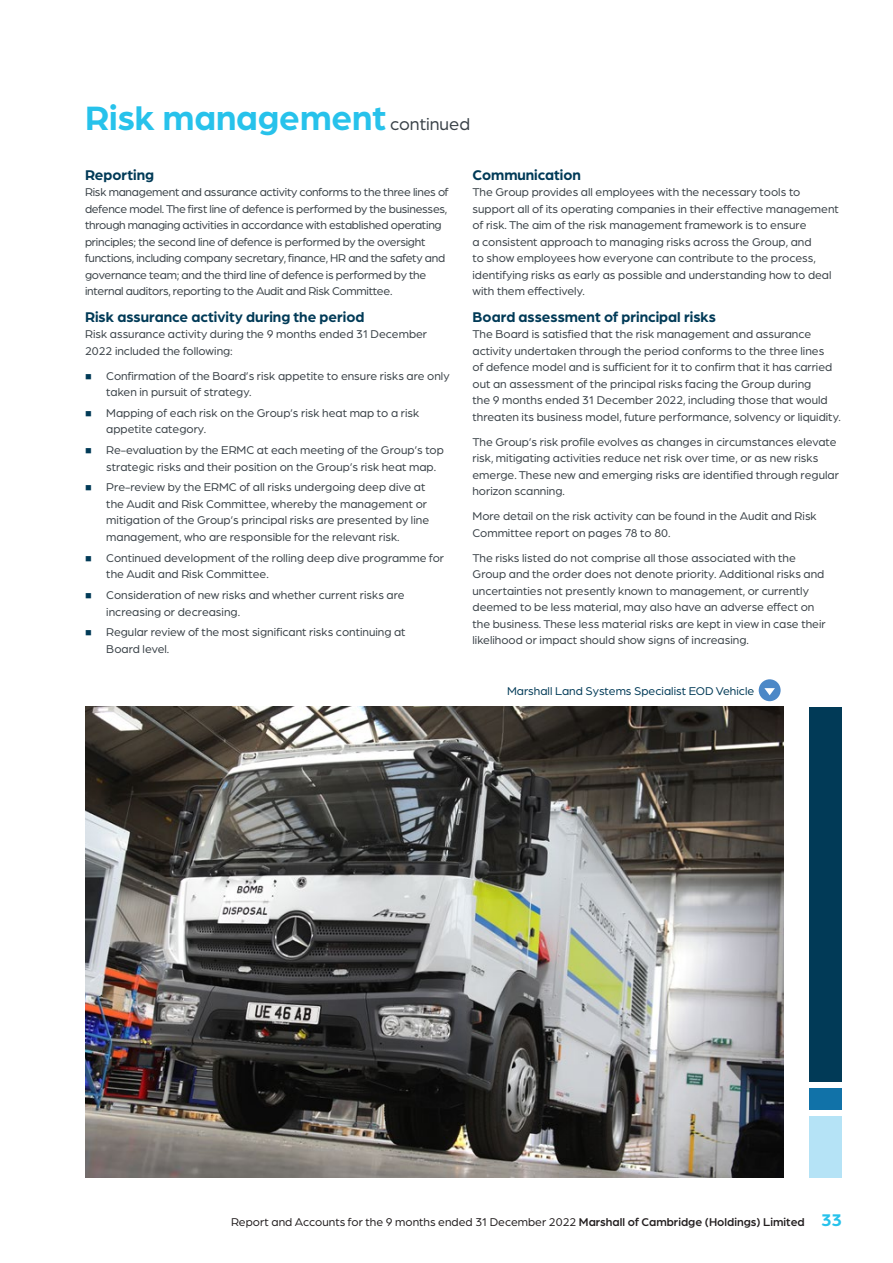
<style>
.page{position:relative;width:893px;height:1263px;background:#fff}
.page>*{position:absolute;margin:0;border:0;box-sizing:border-box;transform-origin:0 0}
.t1{font:700 36px "Arboria";color:#27c2eb}
.t2{font:700 15px "Arboria";color:#013a57}
.t3{font:12px/16.5px "Arboria";color:#394147}
.t4{font:12px/16.5px "Arboria";letter-spacing:-.02em;color:#394147}
.t5{font:12px "Arboria";color:#231f20}
.t6{font:12px "Arboria";color:#013a57}
.s1{font-weight:400;font-size:18px;color:#394147}
.s2{font-weight:500}
.s3{font-weight:700;font-size:18px;color:#27c2eb}
</style>
<div class="page">
<img style="left:85px;top:706px;width:698px;height:472px">
<div style="left:758px;top:678px;width:23px;height:24px;background:#4c88c7;border-radius:50%"></div>
<div style="left:757px;top:677px;width:25px;height:26px;border:2px solid #fff;border-radius:50%"></div>
<svg style="left:764px;top:688px;width:11px;height:7px"></svg>
<div style="left:809px;top:707px;width:33px;height:374px;background:#013a57"></div>
<div style="left:809px;top:1088px;width:33px;height:21px;background:#1172a8"></div>
<div style="left:809px;top:1116px;width:33px;height:61px;background:#b5e3f6"></div>
<h1 class="t1" style="left:85px;top:93px;width:387px">Risk management <span class="s1">continued</span></h1>
<p class="t2" style="left:85px;top:164px;width:71px">Reporting</p>
<p class="t4" style="left:85px;top:183px;width:365px">Risk management and assurance activity conforms to the three lines of defence model. The first line of defence is performed by the businesses, through managing activities in accordance with established operating principles; the second line of defence is performed by the oversight functions, including company secretary, finance, HR and the safety and governance team; and the third line of defence is performed by the internal auditors, reporting to the Audit and Risk Committee.</p>
<p class="t2" style="left:85px;top:306px;width:281px">Risk assurance activity during the period</p>
<p class="t3" style="left:85px;top:325px;width:344px">Risk assurance activity during the 9 months ended 31 December<br>2022 included the following:</p>
<p class="t3" style="left:106px;top:367px;width:345px">Confirmation of the Board’s risk appetite to ensure risks are only taken in pursuit of strategy.</p>
<p class="t3" style="left:106px;top:404px;width:314px">Mapping of each risk on the Group’s risk heat map to a risk appetite category.</p>
<p class="t3" style="left:106px;top:441px;width:339px">Re-evaluation by the ERMC at each meeting of the Group’s top strategic risks and their position on the Group’s risk heat map.</p>
<p class="t3" style="left:106px;top:479px;width:324px">Pre-review by the ERMC of all risks undergoing deep dive at the Audit and Risk Committee, whereby the management or mitigation of the Group’s principal risks are presented by line management, who are responsible for the relevant risk.</p>
<p class="t3" style="left:106px;top:549px;width:339px">Continued development of the rolling deep dive programme for the Audit and Risk Committee.</p>
<p class="t3" style="left:106px;top:586px;width:300px">Consideration of new risks and whether current risks are increasing or decreasing.</p>
<p class="t3" style="left:106px;top:623px;width:301px">Regular review of the most significant risks continuing at<br>Board level.</p>
<p class="t2" style="left:472px;top:164px;width:110px">Communication</p>
<p class="t3" style="left:472px;top:183px;width:368px">The Group provides all employees with the necessary tools to support all of its operating companies in their effective management of risk. The aim of the risk management framework is to ensure<br>a consistent approach to managing risks across the Group, and<br>to show employees how everyone can contribute to the process, identifying risks as early as possible and understanding how to deal with them effectively.</p>
<p class="t2" style="left:472px;top:306px;width:245px">Board assessment of principal risks</p>
<p class="t3" style="left:472px;top:325px;width:370px">The Board is satisfied that the risk management and assurance activity undertaken through the period conforms to the three lines<br>of defence model and is sufficient for it to confirm that it has carried out an assessment of the principal risks facing the Group during<br>the 9 months ended 31 December 2022, including those that would threaten its business model, future performance, solvency or liquidity.</p>
<p class="t3" style="left:472px;top:433px;width:368px">The Group’s risk profile evolves as changes in circumstances elevate risk, mitigating activities reduce net risk over time, or as new risks emerge. These new and emerging risks are identified through regular horizon scanning.</p>
<p class="t3" style="left:472px;top:507px;width:346px">More detail on the risk activity can be found in the Audit and Risk<br>Committee report on pages 78 to 80.</p>
<p class="t3" style="left:472px;top:549px;width:355px">The risks listed do not comprise all those associated with the Group and the order does not denote priority. Additional risks and uncertainties not presently known to management, or currently deemed to be less material, may also have an adverse effect on the business. These less material risks are kept in view in case their likelihood or impact should show signs of increasing.</p>
<p class="t6" style="left:507px;top:683px;width:249px">Marshall Land Systems Specialist EOD Vehicle</p>
<p class="t5" style="left:231px;top:1214px;width:612px">Report and Accounts for the 9 months ended 31 December 2022 <span class="s2">Marshall of Cambridge (Holdings) Limited</span> <span class="s3">33</span></p>
</div>
